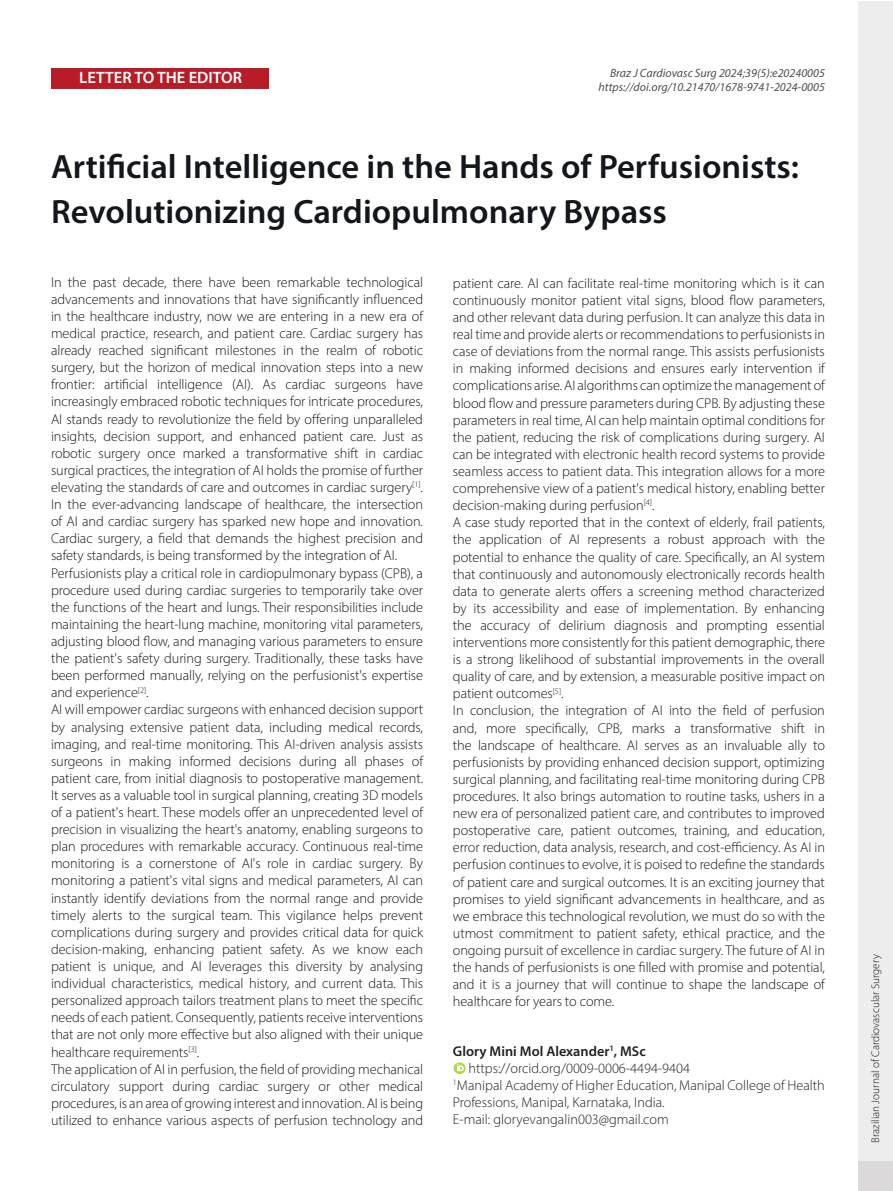
<style>
.page{position:relative;width:893px;height:1191px;background:#fff}
.page>*{position:absolute;margin:0;border:0;box-sizing:border-box;transform-origin:0 0}
.Texto__s{font:600 33.75px/45px "Myriad Pro";color:#13161a}
.t1{font:600 16.5px "Myriad Pro";color:#fff}
.Texto__s-2{font:300 14.25px/17.1px "Myriad Pro";letter-spacing:-.005em;color:#13161a;text-align:justify}
.HTML_Preformatted{font:300 14.25px/17.1px "Myriad Pro";color:#231f20}
.HTML_Preformatted-2{font:600 14.25px "Myriad Pro";color:#231f20}
.t2{font:italic 12px "Myriad Pro";color:#4e4f4f}
.t3{font:300 11.25px "Myriad Pro";color:#13161a}
</style>
<div class="page">
<div style="left:858px;top:1px;width:35px;height:1189px;background:#ededed"></div>
<div style="left:858px;top:1161px;width:35px;height:30px;background:#dbd9da"></div>
<div style="left:51px;top:68px;width:217px;height:20px;background:#b81c26"></div>
<svg style="left:453px;top:1062px;width:13px;height:12px"></svg>
<svg style="left:457px;top:1064px;width:6px;height:6px"></svg>
<p class="t1" style="left:79px;top:67px;width:164px">LETTER TO THE EDITOR</p>
<p class="t2" style="left:610px;top:66px;width:216px">Braz J Cardiovasc Surg 2024;39(5):e20240005</p>
<p class="t2" style="left:599px;top:80px;width:228px">https://doi.org/10.21470/1678-9741-2024-0005</p>
<p class="Texto__s" style="left:51px;top:144px;width:749px">Artificial Intelligence in the Hands of Perfusionists:<br>Revolutionizing Cardiopulmonary Bypass</p>
<p class="Texto__s-2" style="left:51px;top:273px;width:374px">In the past decade, there have been remarkable technological advancements and innovations that have significantly influenced in the healthcare industry, now we are entering in a new era of medical practice, research, and patient care. Cardiac surgery has already reached significant milestones in the realm of robotic surgery, but the horizon of medical innovation steps into a new frontier: artificial intelligence (AI). As cardiac surgeons have increasingly embraced robotic techniques for intricate procedures, AI stands ready to revolutionize the field by offering unparalleled insights, decision support, and enhanced patient care. Just as robotic surgery once marked a transformative shift in cardiac surgical practices, the integration of AI holds the promise of further elevating the standards of care and outcomes in cardiac surgery<sup>[1]</sup>.<br>In the ever-advancing landscape of healthcare, the intersection of AI and cardiac surgery has sparked new hope and innovation.<br>Cardiac surgery, a field that demands the highest precision and safety standards, is being transformed by the integration of AI.</p>
<p class="Texto__s-2" style="left:51px;top:564px;width:374px">Perfusionists play a critical role in cardiopulmonary bypass (CPB), a procedure used during cardiac surgeries to temporarily take over the functions of the heart and lungs. Their responsibilities include maintaining the heart-lung machine, monitoring vital parameters, adjusting blood flow, and managing various parameters to ensure the patient's safety during surgery. Traditionally, these tasks have been performed manually, relying on the perfusionist's expertise and experience<sup>[2]</sup>.</p>
<p class="Texto__s-2" style="left:51px;top:701px;width:374px">AI will empower cardiac surgeons with enhanced decision support by analysing extensive patient data, including medical records, imaging, and real-time monitoring. This AI-driven analysis assists surgeons in making informed decisions during all phases of patient care, from initial diagnosis to postoperative management.<br>It serves as a valuable tool in surgical planning, creating 3D models of a patient's heart. These models offer an unprecedented level of precision in visualizing the heart's anatomy, enabling surgeons to plan procedures with remarkable accuracy. Continuous real-time monitoring is a cornerstone of AI's role in cardiac surgery. By monitoring a patient's vital signs and medical parameters, AI can instantly identify deviations from the normal range and provide timely alerts to the surgical team. This vigilance helps prevent complications during surgery and provides critical data for quick decision-making, enhancing patient safety. As we know each patient is unique, and AI leverages this diversity by analysing individual characteristics, medical history, and current data. This personalized approach tailors treatment plans to meet the specific needs of each patient. Consequently, patients receive interventions that are not only more effective but also aligned with their unique healthcare requirements<sup>[3]</sup>.</p>
<p class="Texto__s-2" style="left:51px;top:1060px;width:374px">The application of AI in perfusion, the field of providing mechanical circulatory support during cardiac surgery or other medical procedures, is an area of growing interest and innovation. AI is being utilized to enhance various aspects of perfusion technology and</p>
<p class="Texto__s-2" style="left:453px;top:274px;width:374px">patient care. AI can facilitate real-time monitoring which is it can continuously monitor patient vital signs, blood flow parameters, and other relevant data during perfusion. It can analyze this data in real time and provide alerts or recommendations to perfusionists in case of deviations from the normal range. This assists perfusionists in making informed decisions and ensures early intervention if complications arise. AI algorithms can optimize the management of blood flow and pressure parameters during CPB. By adjusting these parameters in real time, AI can help maintain optimal conditions for the patient, reducing the risk of complications during surgery. AI can be integrated with electronic health record systems to provide seamless access to patient data. This integration allows for a more comprehensive view of a patient's medical history, enabling better decision-making during perfusion<sup>[4]</sup>.</p>
<p class="Texto__s-2" style="left:453px;top:514px;width:374px">A case study reported that in the context of elderly, frail patients, the application of AI represents a robust approach with the potential to enhance the quality of care. Specifically, an AI system that continuously and autonomously electronically records health data to generate alerts offers a screening method characterized by its accessibility and ease of implementation. By enhancing the accuracy of delirium diagnosis and prompting essential interventions more consistently for this patient demographic, there is a strong likelihood of substantial improvements in the overall quality of care, and by extension, a measurable positive impact on patient outcomes<sup>[5]</sup>.</p>
<p class="Texto__s-2" style="left:453px;top:702px;width:374px">In conclusion, the integration of AI into the field of perfusion and, more specifically, CPB, marks a transformative shift in the landscape of healthcare. AI serves as an invaluable ally to perfusionists by providing enhanced decision support, optimizing surgical planning, and facilitating real-time monitoring during CPB procedures. It also brings automation to routine tasks, ushers in a new era of personalized patient care, and contributes to improved postoperative care, patient outcomes, training, and education, error reduction, data analysis, research, and cost-efficiency. As AI in perfusion continues to evolve, it is poised to redefine the standards of patient care and surgical outcomes. It is an exciting journey that promises to yield significant advancements in healthcare, and as we embrace this technological revolution, we must do so with the utmost commitment to patient safety, ethical practice, and the ongoing pursuit of excellence in cardiac surgery. The future of AI in the hands of perfusionists is one filled with promise and potential, and it is a journey that will continue to shape the landscape of healthcare for years to come.</p>
<p class="HTML_Preformatted-2" style="left:453px;top:1042px;width:194px">Glory Mini Mol Alexander<sup>1</sup>, MSc</p>
<p class="HTML_Preformatted" style="left:468px;top:1059px;width:223px">https://orcid.org/0009-0006-4494-9404</p>
<p class="HTML_Preformatted" style="left:453px;top:1076px;width:374px"><sup>1</sup>Manipal Academy of Higher Education, Manipal College of Health<br>Professions, Manipal, Karnataka, India.</p>
<p class="HTML_Preformatted" style="left:453px;top:1111px;width:217px">E-mail: gloryevangalin003@gmail.com</p>
<p class="t3" style="left:869px;top:1142px;width:190px;rotate:-90deg">Brazilian Journal of Cardiovascular Surgery</p>
</div>
